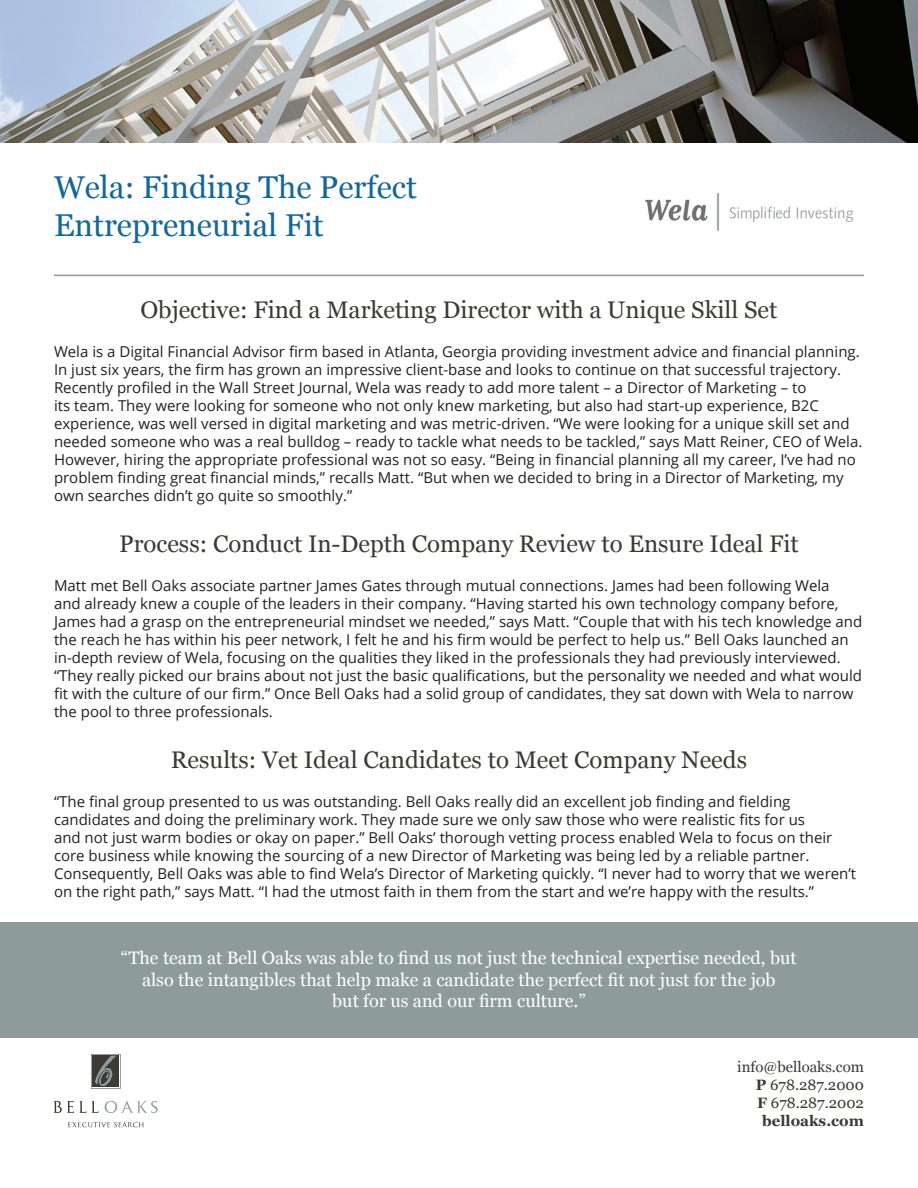
<style>
.page{position:relative;width:918px;height:1188px;background:#fff}
.page>*{position:absolute;margin:0;border:0;box-sizing:border-box;transform-origin:0 0}
.t1{font:31.5px/37.8px "Georgia";color:#12679b}
.t2{font:24px "Georgia";color:#3d3934}
.t3{font:18px/21.6px "Georgia";color:#fff;text-align:center}
.t4{font:15px/18px "Open Sans";color:#231f20}
.t5{font:15px/18px "Georgia";color:#3d3934;text-align:right}
.s1{font-weight:700}
</style>
<div class="page">
<div style="left:0;top:922px;width:918px;height:116px;background:#8e9b9b"></div>
<img style="left:645px;top:193px;width:209px;height:38px">
<svg style="left:54px;top:1101px;width:45px;height:12px"></svg>
<svg style="left:105px;top:1101px;width:53px;height:12px"></svg>
<svg style="left:68px;top:1122px;width:76px;height:5px"></svg>
<svg style="left:91px;top:1054px;width:30px;height:35px"></svg>
<img style="left:0;top:0;width:918px;height:143px">
<hr style="left:54px;top:275px;width:810px;height:1px;background:#8e9b9b">
<h1 class="t1" style="left:54px;top:167px;width:365px">Wela: Finding The Perfect<br>Entrepreneurial Fit</h1>
<h2 class="t2" style="left:140px;top:292px;width:639px">Objective: Find a Marketing Director with a Unique Skill Set</h2>
<p class="t4" style="left:54px;top:343px;width:810px">Wela is a Digital Financial Advisor firm based in Atlanta, Georgia providing investment advice and financial planning.<br>In just six years, the firm has grown an impressive client-base and looks to continue on that successful trajectory.<br>Recently profiled in the Wall Street Journal, Wela was ready to add more talent – a Director of Marketing – to<br>its team. They were looking for someone who not only knew marketing, but also had start-up experience, B2C experience, was well versed in digital marketing and was metric-driven. “We were looking for a unique skill set and needed someone who was a real bulldog – ready to tackle what needs to be tackled,” says Matt Reiner, CEO of Wela.<br>However, hiring the appropriate professional was not so easy. “Being in financial planning all my career, I’ve had no problem finding great financial minds,” recalls Matt. “But when we decided to bring in a Director of Marketing, my own searches didn’t go quite so smoothly.”</p>
<h2 class="t2" style="left:119px;top:526px;width:681px">Process: Conduct In-Depth Company Review to Ensure Ideal Fit</h2>
<p class="t4" style="left:54px;top:577px;width:810px">Matt met Bell Oaks associate partner James Gates through mutual connections. James had been following Wela<br>and already knew a couple of the leaders in their company. “Having started his own technology company before, James had a grasp on the entrepreneurial mindset we needed,” says Matt. “Couple that with his tech knowledge and the reach he has within his peer network, I felt he and his firm would be perfect to help us.” Bell Oaks launched an in-depth review of Wela, focusing on the qualities they liked in the professionals they had previously interviewed. “They really picked our brains about not just the basic qualifications, but the personality we needed and what would fit with the culture of our firm.” Once Bell Oaks had a solid group of candidates, they sat down with Wela to narrow the pool to three professionals.</p>
<h2 class="t2" style="left:171px;top:742px;width:578px">Results: Vet Ideal Candidates to Meet Company Needs</h2>
<p class="t4" style="left:54px;top:793px;width:804px">“The final group presented to us was outstanding. Bell Oaks really did an excellent job finding and fielding candidates and doing the preliminary work. They made sure we only saw those who were realistic fits for us<br>and not just warm bodies or okay on paper.” Bell Oaks’ thorough vetting process enabled Wela to focus on their core business while knowing the sourcing of a new Director of Marketing was being led by a reliable partner.<br>Consequently, Bell Oaks was able to find Wela’s Director of Marketing quickly. “I never had to worry that we weren’t on the right path,” says Matt. “I had the utmost faith in them from the start and we’re happy with the results.”</p>
<p class="t3" style="left:121px;top:947px;width:677px">“The team at Bell Oaks was able to find us not just the technical expertise needed, but also the intangibles that help make a candidate the perfect fit not just for the job<br>but for us and our firm culture.”</p>
<p class="t5" style="left:737px;top:1057px;width:128px">info@belloaks.com<br><span class="s1">P</span> 678.287.2000<br><span class="s1">F</span> 678.287.2002 <span class="s1">belloaks.com</span></p>
</div>
